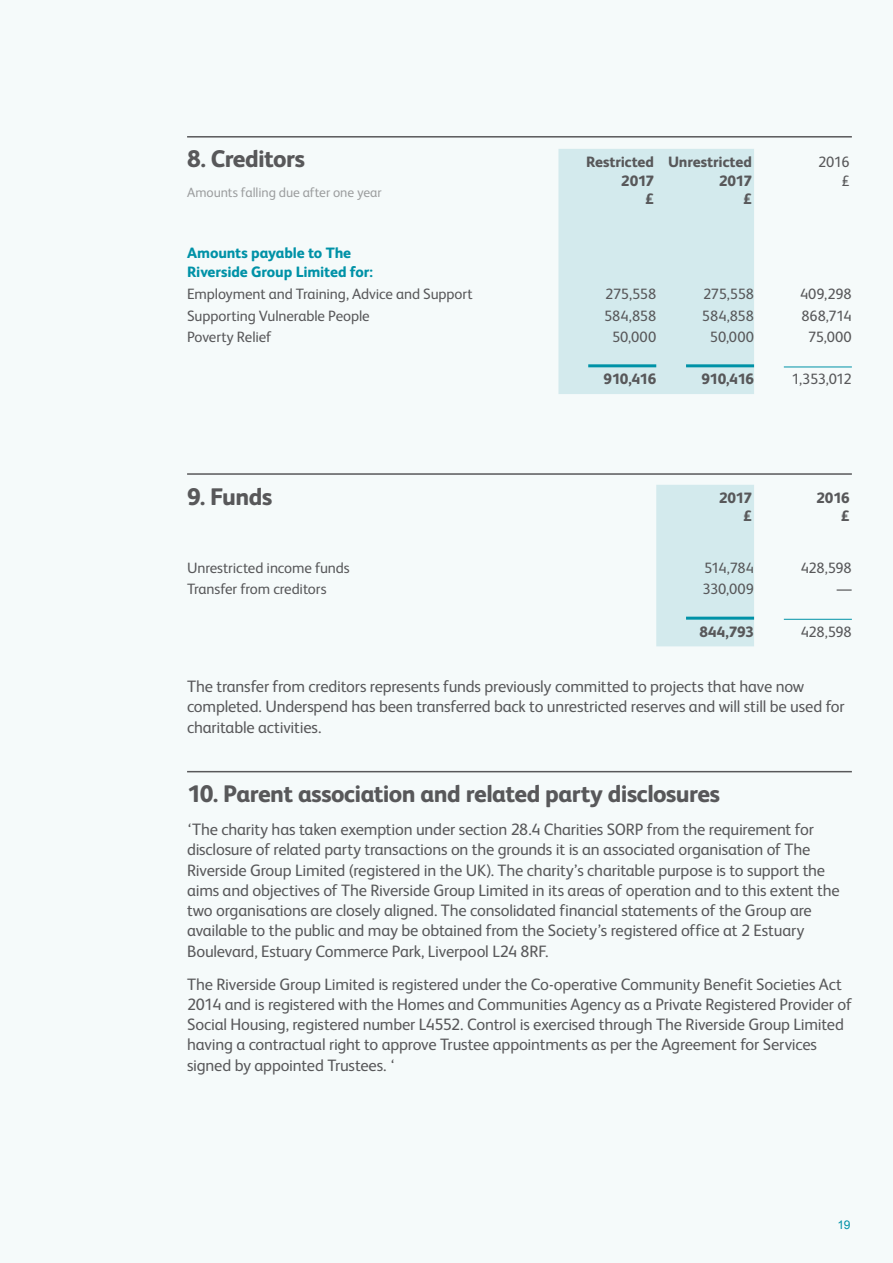
<style>
.page{position:relative;width:893px;height:1263px;background:#f5fafa}
.page>*{position:absolute;margin:0;border:0;box-sizing:border-box;transform-origin:0 0}
.t1{font:800 24px "FS Albert";letter-spacing:-.025em;color:#58585a}
.t2{font:16.5px/20.2px "FS Albert";letter-spacing:-.01em;color:#58585a}
.t3{font:15px/18.8px "FS Albert";letter-spacing:-.01em;color:#58585a;text-align:right}
.t4{font:800 15px/18.8px "FS Albert";letter-spacing:-.01em;color:#58585a;text-align:right}
.t5{font:800 15px/18.8px "FS Albert";letter-spacing:-.01em;color:#0092a7}
.t6{font:13.5px "FS Albert";letter-spacing:-.005em;color:#9c9e9f}
.t7{font:12px "Arial";color:#0092a7}
</style>
<div class="page">
<div style="left:558px;top:149px;width:196px;height:245px;background:#d3eaed"></div>
<hr style="left:588px;top:364px;width:68px;height:3px;background:#0092a7">
<hr style="left:686px;top:364px;width:68px;height:3px;background:#0092a7">
<hr style="left:784px;top:367px;width:68px;height:1px;background:#0092a7">
<hr style="left:187px;top:136px;width:665px;height:2px;background:#58585a">
<hr style="left:187px;top:771px;width:665px;height:1px;background:#58585a">
<div style="left:656px;top:485px;width:98px;height:161px;background:#d3eaed"></div>
<hr style="left:686px;top:617px;width:68px;height:3px;background:#0092a7">
<hr style="left:784px;top:619px;width:68px;height:1px;background:#0092a7">
<hr style="left:187px;top:473px;width:665px;height:2px;background:#58585a">
<h1 class="t1" style="left:187px;top:142px;width:119px">8. Creditors</h1>
<p class="t6" style="left:187px;top:183px;width:196px">Amounts falling due after one year</p>
<p class="t4" style="left:586px;top:151px;width:70px">Restricted<br>2017<br>£</p>
<p class="t4" style="left:668px;top:151px;width:85px">Unrestricted<br>2017<br>£</p>
<p class="t3" style="left:818px;top:151px;width:33px">2016 £</p>
<p class="t5" style="left:187px;top:243px;width:187px">Amounts payable to The<br>Riverside Group Limited for:</p>
<p class="t3" style="left:187px;top:284px;width:287px">Employment and Training, Advice and Support</p>
<p class="t3" style="left:605px;top:284px;width:53px">275,558</p>
<p class="t3" style="left:703px;top:284px;width:53px">275,558</p>
<p class="t3" style="left:800px;top:284px;width:53px">409,298</p>
<p class="t3" style="left:187px;top:305px;width:184px">Supporting Vulnerable People</p>
<p class="t3" style="left:604px;top:305px;width:54px">584,858</p>
<p class="t3" style="left:702px;top:305px;width:54px">584,858</p>
<p class="t3" style="left:801px;top:305px;width:52px">868,714</p>
<p class="t3" style="left:187px;top:327px;width:86px">Poverty Relief</p>
<p class="t3" style="left:612px;top:327px;width:46px">50,000</p>
<p class="t3" style="left:710px;top:327px;width:46px">50,000</p>
<p class="t3" style="left:808px;top:327px;width:45px">75,000</p>
<p class="t4" style="left:604px;top:369px;width:54px">910,416</p>
<p class="t4" style="left:701px;top:369px;width:54px">910,416</p>
<p class="t3" style="left:792px;top:369px;width:62px">1,353,012</p>
<h1 class="t1" style="left:187px;top:479px;width:87px">9. Funds</h1>
<p class="t4" style="left:719px;top:487px;width:34px">2017 £</p>
<p class="t4" style="left:816px;top:487px;width:35px">2016 £</p>
<p class="t3" style="left:187px;top:558px;width:164px">Unrestricted income funds</p>
<p class="t3" style="left:704px;top:558px;width:52px">514,784</p>
<p class="t3" style="left:801px;top:558px;width:53px">428,598</p>
<p class="t3" style="left:187px;top:579px;width:141px">Transfer from creditors</p>
<p class="t3" style="left:702px;top:579px;width:53px">330,009</p>
<p class="t3" style="left:837px;top:579px;width:16px">—</p>
<p class="t4" style="left:699px;top:621px;width:56px">844,793</p>
<p class="t3" style="left:801px;top:621px;width:53px">428,598</p>
<p class="t2" style="left:187px;top:675px;width:659px">The transfer from creditors represents funds previously committed to projects that have now completed. Underspend has been transferred back to unrestricted reserves and will still be used for charitable activities.</p>
<h1 class="t1" style="left:187px;top:776px;width:534px">10. Parent association and related party disclosures</h1>
<p class="t2" style="left:187px;top:818px;width:654px">‘The charity has taken exemption under section 28.4 Charities SORP from the requirement for disclosure of related party transactions on the grounds it is an associated organisation of The Riverside Group Limited (registered in the UK). The charity’s charitable purpose is to support the aims and objectives of The Riverside Group Limited in its areas of operation and to this extent the two organisations are closely aligned. The consolidated financial statements of the Group are available to the public and may be obtained from the Society’s registered office at 2 Estuary Boulevard, Estuary Commerce Park, Liverpool L24 8RF.</p>
<p class="t2" style="left:187px;top:973px;width:666px">The Riverside Group Limited is registered under the Co-operative Community Benefit Societies Act 2014 and is registered with the Homes and Communities Agency as a Private Registered Provider of Social Housing, registered number L4552. Control is exercised through The Riverside Group Limited having a contractual right to approve Trustee appointments as per the Agreement for Services signed by appointed Trustees. ‘</p>
<p class="t7" style="left:837px;top:1217px;width:14px">19</p>
</div>
